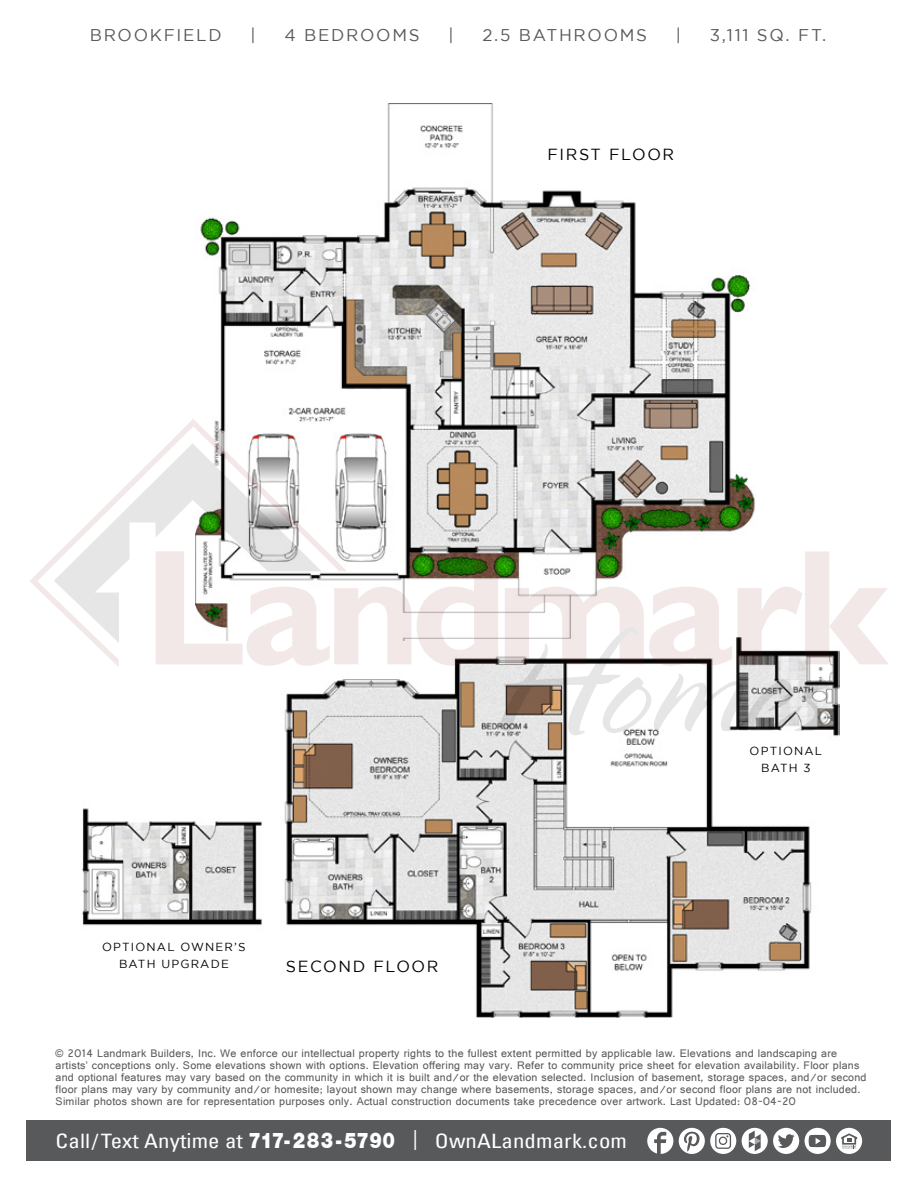
<style>
.page{position:relative;width:918px;height:1188px;background:#fff}
.page>*{position:absolute;margin:0;border:0;box-sizing:border-box;transform-origin:0 0}
.t1{font:condensed 19.8px "Univers";letter-spacing:.005em;color:#fff;scale:1.15 1}
.t2{font:16.95px "Gotham";letter-spacing:.1em;color:#58595b}
.t3{font:16.05px "Gotham";letter-spacing:.1em;color:#000}
.t4{font:11.7px/17.5px "Gotham";letter-spacing:.1em;color:#000;text-align:center}
.t5{font:11.55px/12px "Gautami";letter-spacing:.02em;color:#58595b}
.s1{font-family:"Nimbus San Nov D Blac";font-stretch:normal;font-size:22.8px}
</style>
<div class="page">
<img style="left:200px;top:104px;width:555px;height:533px">
<img style="left:83px;top:637px;width:755px;height:381px">
<div style="left:26px;top:1120px;width:865px;height:41px;background:#58595b"></div>
<div style="left:805px;top:1128px;width:26px;height:26px;background:#fff;border-radius:50%"></div>
<div style="left:773px;top:1128px;width:26px;height:26px;background:#fff;border-radius:50%"></div>
<div style="left:836px;top:1128px;width:26px;height:26px;background:#fff;border-radius:50%"></div>
<div style="left:742px;top:1128px;width:26px;height:26px;background:#fff;border-radius:50%"></div>
<div style="left:710px;top:1128px;width:26px;height:26px;background:#fff;border-radius:50%"></div>
<div style="left:679px;top:1128px;width:26px;height:26px;background:#fff;border-radius:50%"></div>
<div style="left:647px;top:1128px;width:26px;height:26px;background:#fff;border-radius:50%"></div>
<svg style="left:749px;top:1131px;width:12px;height:20px"></svg>
<svg style="left:654px;top:1132px;width:12px;height:22px"></svg>
<svg style="left:684px;top:1131px;width:16px;height:21px"></svg>
<svg style="left:778px;top:1134px;width:17px;height:14px"></svg>
<svg style="left:715px;top:1133px;width:16px;height:16px"></svg>
<svg style="left:809px;top:1135px;width:17px;height:12px"></svg>
<svg style="left:841px;top:1133px;width:16px;height:16px"></svg>
<svg style="left:30px;top:419px;width:317px;height:248px"></svg>
<svg style="left:156px;top:551px;width:255px;height:115px"></svg>
<svg style="left:417px;top:551px;width:472px;height:185px"></svg>
<div style="left:97px;top:927px;width:132px;height:54px;background:#fff"></div>
<div style="left:721px;top:731px;width:105px;height:55px;background:#fff"></div>
<h2 class="t2" style="left:90px;top:26px;width:133px">BROOKFIELD</h2>
<h2 class="t2" style="left:250px;top:26px;width:7px">|</h2>
<h2 class="t2" style="left:284px;top:26px;width:137px">4 BEDROOMS</h2>
<h2 class="t2" style="left:448px;top:26px;width:7px">|</h2>
<h2 class="t2" style="left:482px;top:26px;width:166px">2.5 BATHROOMS</h2>
<h2 class="t2" style="left:676px;top:26px;width:7px">|</h2>
<h2 class="t2" style="left:710px;top:26px;width:118px">3,111 SQ. FT.</h2>
<h3 class="t3" style="left:547px;top:145px;width:128px">FIRST FLOOR</h3>
<p class="t4" style="left:102px;top:938px;width:145px">OPTIONAL OWNER’S<br>BATH UPGRADE</p>
<h3 class="t3" style="left:286px;top:958px;width:154px">SECOND FLOOR</h3>
<p class="t4" style="left:750px;top:742px;width:74px">OPTIONAL<br>BATH 3</p>
<p class="t5" style="left:56px;top:1047px;width:812px">© 2014 Landmark Builders, Inc. We enforce our intellectual property rights to the fullest extent permitted by applicable law. Elevations and landscaping are artists’ conceptions only. Some elevations shown with options. Elevation offering may vary. Refer to community price sheet for elevation availability. Floor plans and optional features may vary based on the community in which it is built and/or the elevation selected. Inclusion of basement, storage spaces, and/or second floor plans may vary by community and/or homesite; layout shown may change where basements, storage spaces, and/or second floor plans are not included.<br>Similar photos shown are for representation purposes only. Actual construction documents take precedence over artwork. Last Updated: 08-04-20</p>
<h1 class="t1" style="left:56px;top:1128px;width:498px">Call/Text Anytime at <span class="s1">717- 283 - 5790</span> | OwnALandmark.com</h1>
</div>
